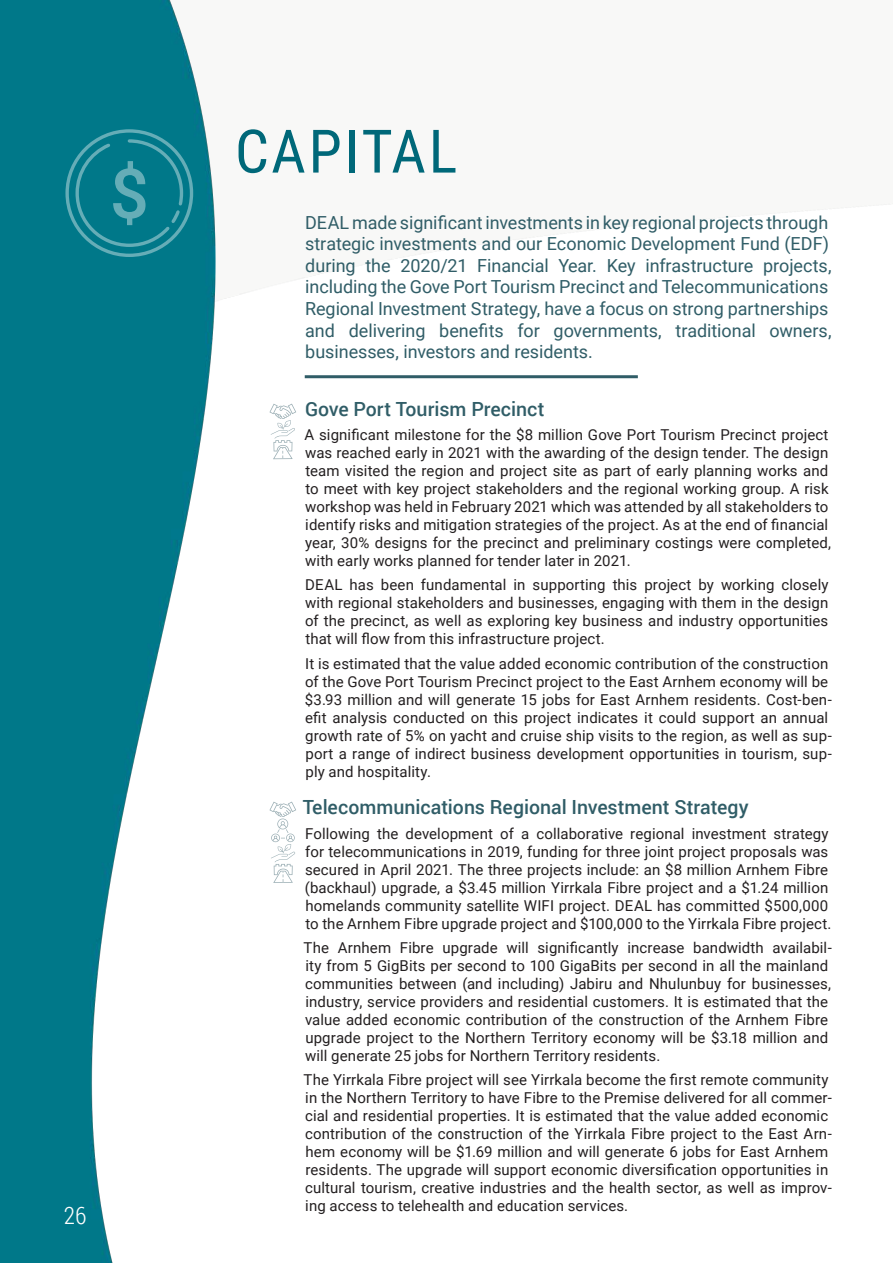
<style>
.page{position:relative;width:893px;height:1263px;background:#fff}
.page>*{position:absolute;margin:0;border:0;box-sizing:border-box;transform-origin:0 0}
.t1{font:60px "Roboto Condensed";letter-spacing:.04em;color:#006879}
.t2{font:300 24px "Roboto Condensed";color:#fff}
.Heading_2020{font:500 19.5px "Roboto";color:#305d67}
.Intro_paragraph_2{font:18px/21.6px "Roboto";color:#305d67}
.Body_Copy{font:15px/18px "Roboto";letter-spacing:.005em;color:#231f20}
</style>
<div class="page">
<svg style="left:269px;top:801px;width:27px;height:82px"></svg>
<svg style="left:269px;top:404px;width:27px;height:55px"></svg>
<img style="left:0;top:0;width:217px;height:1263px">
<hr style="left:305px;top:375px;width:333px;height:3px;background:#305d67">
<div style="left:65px;top:129px;width:128px;height:128px;border:3px solid #fff;border-radius:50%"></div>
<svg style="left:74px;top:138px;width:111px;height:111px;background:#148292"></svg>
<h2 class="t2" style="left:64px;top:1199px;width:24px">26</h2>
<p class="t1" style="left:235px;top:109px;width:224px">CAPITAL</p>
<p class="Intro_paragraph_2" style="left:305px;top:211px;width:528px">DEAL made significant investments in key regional projects through strategic investments and our Economic Development Fund (EDF) during the 2020/21 Financial Year. Key infrastructure projects, including the Gove Port Tourism Precinct and Telecommunications Regional Investment Strategy, have a focus on strong partnerships and delivering benefits for governments, traditional owners, businesses, investors and residents.</p>
<p class="Heading_2020" style="left:305px;top:395px;width:241px">Gove Port Tourism Precinct</p>
<p class="Body_Copy" style="left:304px;top:425px;width:528px">A significant milestone for the $8 million Gove Port Tourism Precinct project was reached early in 2021 with the awarding of the design tender. The design team visited the region and project site as part of early planning works and to meet with key project stakeholders and the regional working group. A risk workshop was held in February 2021 which was attended by all stakeholders to identify risks and mitigation strategies of the project. As at the end of financial year, 30% designs for the precinct and preliminary costings were completed, with early works planned for tender later in 2021.</p>
<p class="Body_Copy" style="left:305px;top:575px;width:525px;text-align:justify">DEAL has been fundamental in supporting this project by working closely with regional stakeholders and businesses, engaging with them in the design of the precinct, as well as exploring key business and industry opportunities that will flow from this infrastructure project.</p>
<p class="Body_Copy" style="left:305px;top:654px;width:528px">It is estimated that the value added economic contribution of the construction of the Gove Port Tourism Precinct project to the East Arnhem economy will be $3.93 million and will generate 15 jobs for East Arnhem residents. Cost-ben&shy;efit analysis conducted on this project indicates it could support an annual growth rate of 5% on yacht and cruise ship visits to the region, as well as sup&shy;port a range of indirect business development opportunities in tourism, sup&shy;ply and hospitality.</p>
<p class="Heading_2020" style="left:303px;top:794px;width:447px">Telecommunications Regional Investment Strategy</p>
<p class="Body_Copy" style="left:305px;top:824px;width:528px">Following the development of a collaborative regional investment strategy for telecommunications in 2019, funding for three joint project proposals was secured in April 2021. The three projects include: an $8 million Arnhem Fibre (backhaul) upgrade, a $3.45 million Yirrkala Fibre project and a $1.24 million homelands community satellite WIFI project. DEAL has committed $500,000 to the Arnhem Fibre upgrade project and $100,000 to the Yirrkala Fibre project.</p>
<p class="Body_Copy" style="left:304px;top:938px;width:530px">The Arnhem Fibre upgrade will significantly increase bandwidth availabil&shy;ity from 5 GigBits per second to 100 GigaBits per second in all the mainland communities between (and including) Jabiru and Nhulunbuy for businesses, industry, service providers and residential customers. It is estimated that the value added economic contribution of the construction of the Arnhem Fibre upgrade project to the Northern Territory economy will be $3.18 million and will generate 25 jobs for Northern Territory residents.</p>
<p class="Body_Copy" style="left:304px;top:1070px;width:530px">The Yirrkala Fibre project will see Yirrkala become the first remote community in the Northern Territory to have Fibre to the Premise delivered for all commer&shy;cial and residential properties. It is estimated that the value added economic contribution of the construction of the Yirrkala Fibre project to the East Arn&shy;hem economy will be $1.69 million and will generate 6 jobs for East Arnhem residents. The upgrade will support economic diversification opportunities in cultural tourism, creative industries and the health sector, as well as improv&shy;ing access to telehealth and education services.</p>
</div>
